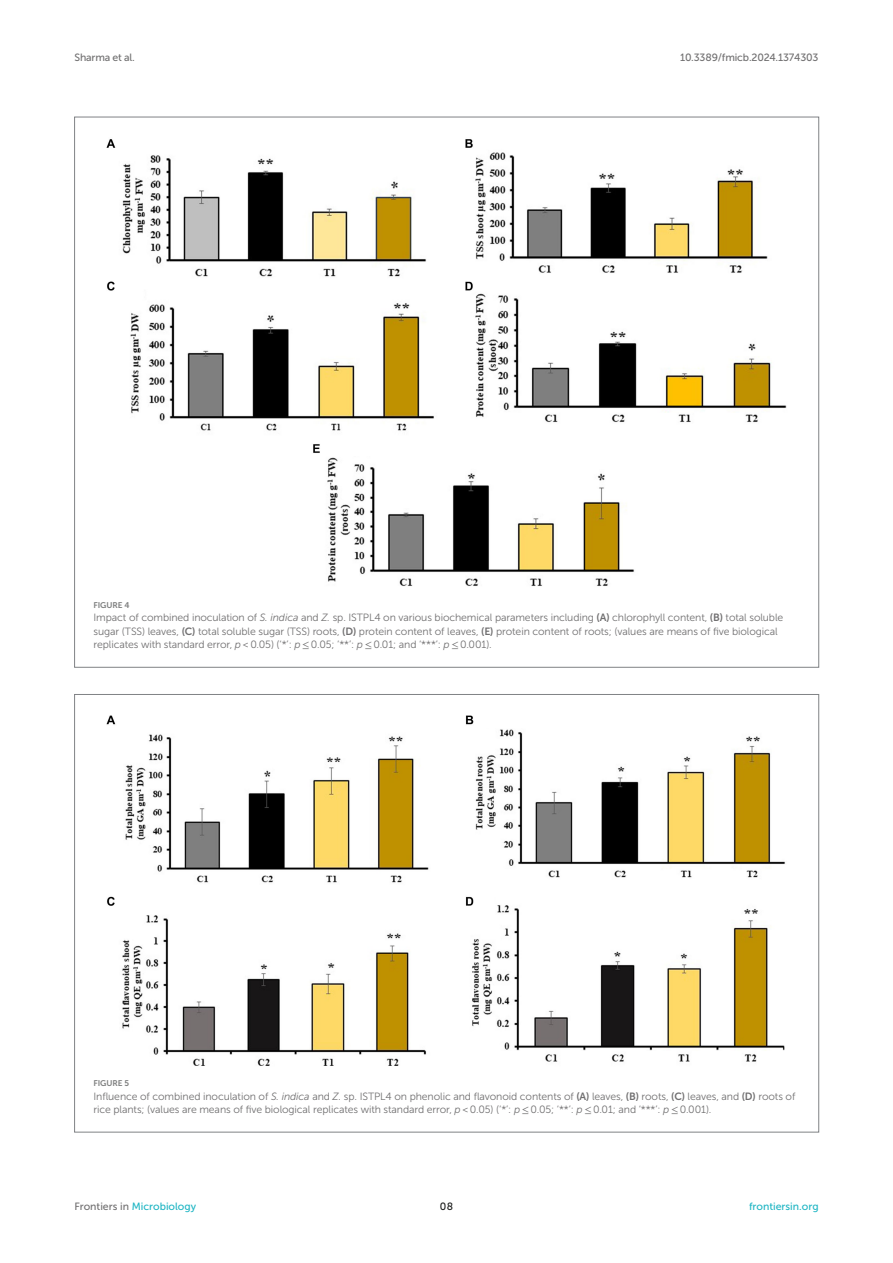
<style>
.page{position:relative;width:893px;height:1263px;background:#fff}
.page>*{position:absolute;margin:0;border:0;box-sizing:border-box;transform-origin:0 0}
.FIG_LEG{font:10.5px/13.5px "Museo Sans 300";letter-spacing:-.01em;color:#706f70}
.t1{font:10.5px "Museo Sans 500";color:#1db5c3}
.t2{font:10.5px "Museo Sans 500";letter-spacing:-.015em;color:#706f70}
.t3{font:10.5px "Museo Sans 500";color:#1b1c1b}
.FIG_HD{font:8.25px "Museo Sans 700";letter-spacing:-.01em;color:#7e7f7f}
.s1{font-style:italic}
.s2{font-family:"Museo Sans 700"}
.s3{font-family:"STIX General"}
.s4{color:#706f70}
</style>
<div class="page">
<img style="left:106px;top:139px;width:681px;height:447px">
<img style="left:106px;top:715px;width:679px;height:351px">
<p class="t2" style="left:74px;top:51px;width:62px">Sharma et al.</p>
<p class="t2" style="left:680px;top:51px;width:140px">10.3389/fmicb.2024.1374303</p>
<p class="FIG_HD" style="left:94px;top:600px;width:37px">FIGURE 4</p>
<p class="FIG_LEG" style="left:94px;top:611px;width:691px">Impact of combined inoculation of <span class="s1">S. indica</span> and <span class="s1">Z.</span> sp. ISTPL4 on various biochemical parameters including <span class="s2">(A)</span> chlorophyll content, <span class="s2">(B)</span> total soluble sugar (TSS) leaves, <span class="s2">(C)</span> total soluble sugar (TSS) roots, <span class="s2">(D)</span> protein content of leaves, <span class="s2">(E)</span> protein content of roots; (values are means of five biological replicates with standard error, <span class="s1">p</span> &lt; 0.05) (‘*’: <span class="s1">p</span> <span class="s3">≤</span> 0.05; ‘**’: <span class="s1">p</span> <span class="s3">≤</span> 0.01; and ‘***’: <span class="s1">p</span> <span class="s3">≤</span> 0.001).</p>
<p class="FIG_HD" style="left:94px;top:1079px;width:37px">FIGURE 5</p>
<p class="FIG_LEG" style="left:94px;top:1089px;width:703px">Influence of combined inoculation of <span class="s1">S. indica</span> and <span class="s1">Z.</span> sp. ISTPL4 on phenolic and flavonoid contents of <span class="s2">(A)</span> leaves, <span class="s2">(B)</span> roots, <span class="s2">(C)</span> leaves, and <span class="s2">(D)</span> roots of rice plants; (values are means of five biological replicates with standard error, <span class="s1">p</span> &lt; 0.05) (‘*’: <span class="s1">p</span> <span class="s3">≤</span> 0.05; ‘**’: <span class="s1">p</span> <span class="s3">≤</span> 0.01; and ‘***’: <span class="s1">p</span> <span class="s3">≤</span> 0.001).</p>
<p class="t1" style="left:74px;top:1200px;width:123px"><span class="s4">Frontiers in</span> Microbiology</p>
<p class="t3" style="left:440px;top:1200px;width:15px">08</p>
<p class="t1" style="left:749px;top:1200px;width:71px">frontiersin.org</p>
</div>
